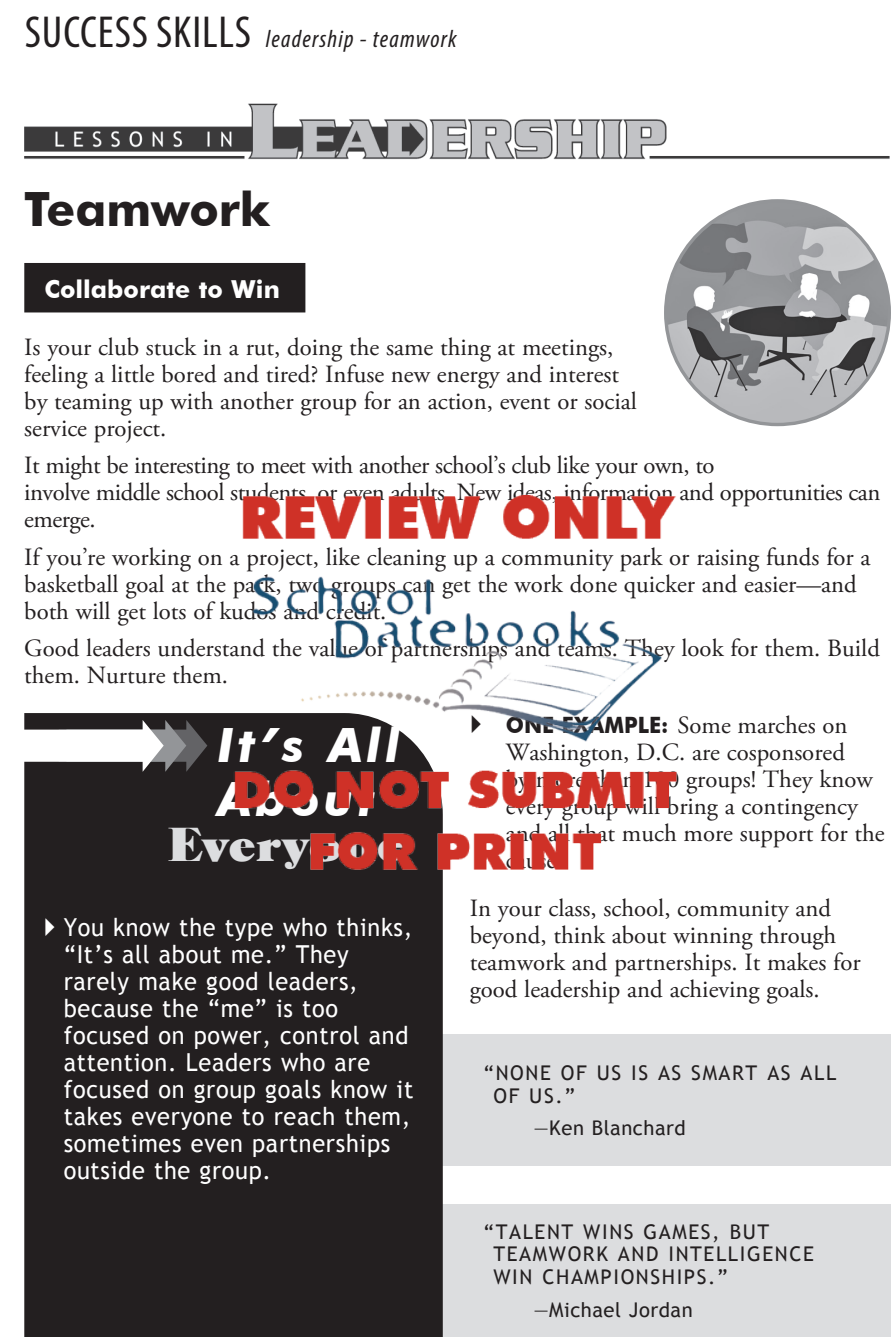
<style>
.page{position:relative;width:891px;height:1337px;background:#fff}
.page>*{position:absolute;margin:0;border:0;box-sizing:border-box;transform-origin:0 0}
.t1{font:italic 700 47.25px/54px "Futura BT";letter-spacing:.09em;color:#fff}
.t2{font:700 47.25px "Futura BT";color:#231f20}
.t3{font:47.25px "Broadview";letter-spacing:.025em;color:#dcdddf}
.t4{font:24.75px/27px "Adobe Garamond Pro";color:#231f20}
.t5{font:24.75px/27px "Trebuchet MS";letter-spacing:.03em;color:#fff;scale:.95 1}
.t6{font:24.75px/27px "Adobe Garamond Pro";letter-spacing:-.02em;color:#231f20}
.t7{font:italic condensed 24.75px "Myriad Pro";letter-spacing:.05em;color:#231f20}
.t8{font:700 24.75px "Futura BT";color:#fff}
.t9{font:20.25px/22.5px "Trebuchet MS";letter-spacing:.08em;color:#231f20}
.t10{font:20.25px "Trebuchet MS";letter-spacing:.025em;color:#231f20}
.s1{font-style:normal;font-size:45px}
.s2{font-family:"Futura BT";font-weight:700;font-size:22.5px}
</style>
<div class="page">
<img style="left:24px;top:103px;width:866px;height:57px">
<div style="left:443px;top:1034px;width:448px;height:132px;background:#dcdddf"></div>
<div style="left:443px;top:1204px;width:448px;height:132px;background:#dcdddf"></div>
<div style="left:24px;top:263px;width:281px;height:49px;background:#231f20"></div>
<img style="left:666px;top:201px;width:223px;height:223px;border-radius:112px">
<div style="left:24px;top:713px;width:419px;height:623px;background:#231f20"></div>
<svg style="left:24px;top:720px;width:183px;height:52px"></svg>
<img style="left:231px;top:494px;width:446px;height:400px">
<svg style="left:46px;top:917px;width:9px;height:19px"></svg>
<svg style="left:472px;top:715px;width:9px;height:18px"></svg>
<p class="t7" style="left:25px;top:24px;width:433px"><span class="s1">SUCCESS SKILLS</span> leadership - teamwork</p>
<h1 class="t2" style="left:24px;top:180px;width:247px">Teamwork</h1>
<p class="t8" style="left:45px;top:274px;width:237px">Collaborate to Win</p>
<p class="t4" style="left:24px;top:335px;width:614px">Is your club stuck in a rut, doing the same thing at meetings, feeling a little bored and tired? Infuse new energy and interest by teaming up with another group for an action, event or social service project.</p>
<p class="t6" style="left:24px;top:453px;width:858px">It might be interesting to meet with another school’s club like your own, to<br>involve middle school students, or even adults. New ideas, information and opportunities can emerge.</p>
<p class="t4" style="left:24px;top:544px;width:848px">If you’re working on a project, like cleaning up a community park or raising funds for a basketball goal at the park, two groups can get the work done quicker and easier—and both will get lots of kudos and credit.</p>
<p class="t4" style="left:24px;top:635px;width:857px">Good leaders understand the value of partnerships and teams. They look for them. Build them. Nurture them.</p>
<h1 class="t1" style="left:218px;top:717px;width:184px">It’s All<br>About</h1>
<h1 class="t3" style="left:169px;top:813px;width:236px">Everyone</h1>
<p class="t5" style="left:64px;top:914px;width:370px">You know the type who thinks, “It’s all about me.” They rarely make good leaders, because the “me” is too focused on power, control and attention. Leaders who are focused on group goals know it takes everyone to reach them, sometimes even partnerships outside the group.</p>
<p class="t4" style="left:506px;top:712px;width:380px"><span class="s2">ONE EXAMPLE:</span> Some marches on<br>Washington, D.C. are cosponsored<br>by more than 100 groups! They know every group will bring a contingency and all that much more support for the cause.</p>
<p class="t4" style="left:470px;top:895px;width:392px">In your class, school, community and beyond, think about winning through teamwork and partnerships. It makes for good leadership and achieving goals.</p>
<p class="t9" style="left:493px;top:1062px;width:344px;text-indent:-10px">“NONE OF US IS AS SMART AS ALL<br>OF US.”</p>
<p class="t10" style="left:534px;top:1116px;width:153px">—Ken Blanchard</p>
<p class="t9" style="left:493px;top:1220px;width:322px;text-indent:-10px">“TALENT WINS GAMES, BUT<br>TEAMWORK AND INTELLIGENCE<br>WIN CHAMPIONSHIPS.”</p>
<p class="t10" style="left:534px;top:1297px;width:160px">—Michael Jordan</p>
</div>
